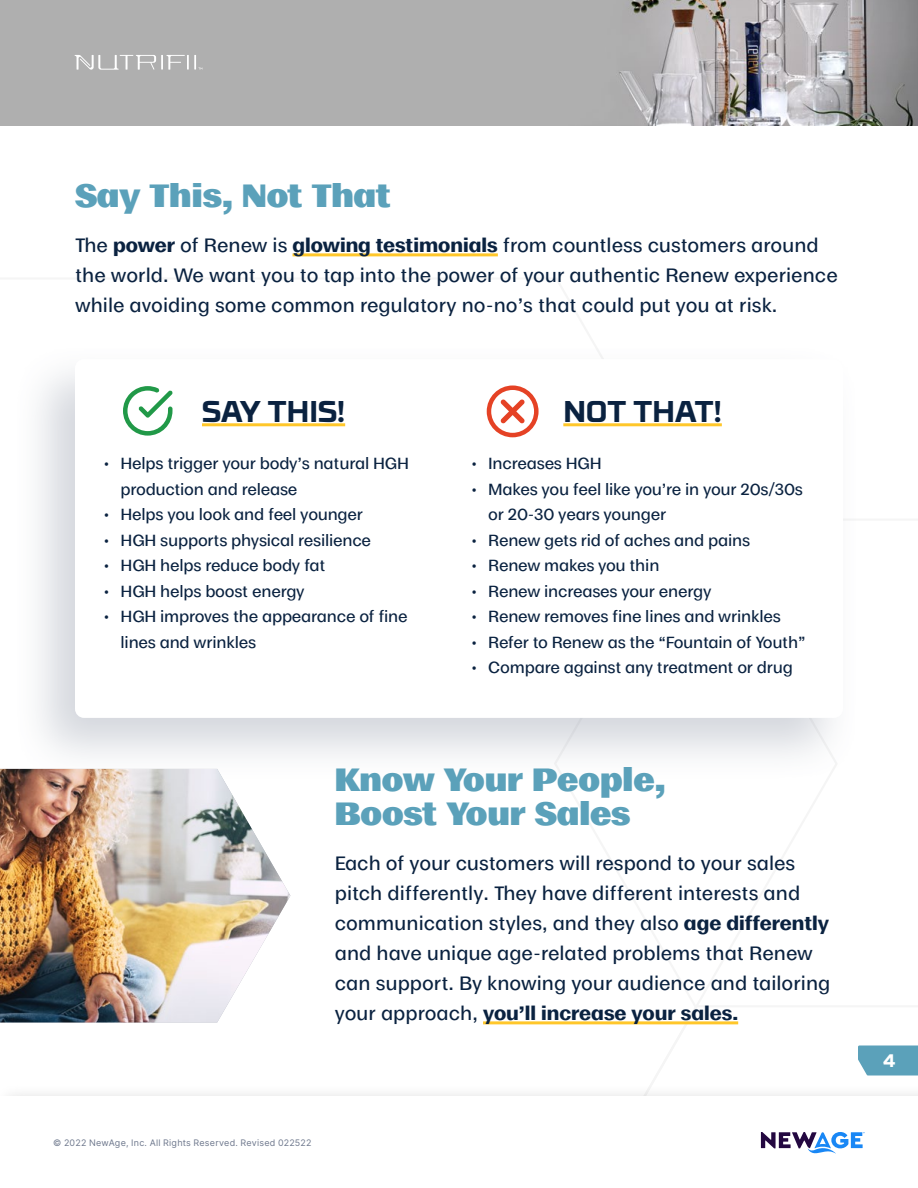
<style>
.page{position:relative;width:918px;height:1188px;background:#fff}
.page>*{position:absolute;margin:0;border:0;box-sizing:border-box;transform-origin:0 0}
.t1{font:900 30px/34.5px "Moriston";color:#5ba1ba}
.t2{font:700 30px "RB No 3.1";color:#0a2240}
.t3{font:500 18px/30px "Moriston";color:#0a2240}
.t4{font:700 18px "RB No 3.1";color:#fff}
.t5{font:500 15px/25.5px "Moriston";letter-spacing:-.015em;color:#0a2240}
.t6{font:9px "Inter";letter-spacing:.025em;color:#6d778c}
.s1{font-weight:700}
.s2{font-weight:400}
</style>
<div class="page">
<img style="left:0;top:0;width:918px;height:126px">
<svg style="left:75px;top:55px;width:127px;height:15px;background:#c0c0c0"></svg>
<div style="left:12px;top:343px;width:849px;height:439px;background:#6d778c;opacity:.3"></div>
<div style="left:75px;top:359px;width:768px;height:359px;background:#fff;border-radius:9px"></div>
<hr style="left:293px;top:253px;width:205px;height:3px;background:#ffc72a">
<hr style="left:202px;top:423px;width:143px;height:3px;background:#ffc72a">
<hr style="left:563px;top:423px;width:159px;height:3px;background:#ffc72a">
<hr style="left:483px;top:1021px;width:255px;height:3px;background:#ffc72a">
<svg style="left:123px;top:386px;width:50px;height:50px"></svg>
<svg style="left:487px;top:385px;width:52px;height:52px"></svg>
<img style="left:0;top:769px;width:290px;height:253px">
<div style="left:0;top:1084px;width:918px;height:104px;background:#fafafa"></div>
<div style="left:0;top:1096px;width:918px;height:92px;background:#fff"></div>
<svg style="left:761px;top:1132px;width:104px;height:22px"></svg>
<svg style="left:858px;top:1046px;width:60px;height:30px;background:#64a6bd"></svg>
<h1 class="t1" style="left:75px;top:178px;width:317px">Say This, Not That</h1>
<p class="t3" style="left:75px;top:229px;width:764px">The <span class="s1">power</span> of Renew is <span class="s1">glowing testimonials</span> from countless customers around the world. We want you to tap into the power of your authentic Renew experience while avoiding some common regulatory no-no’s that could put you at risk.</p>
<h1 class="t2" style="left:202px;top:387px;width:145px">SAY THIS!</h1>
<h1 class="t2" style="left:563px;top:387px;width:160px">NOT THAT!</h1>
<p class="t5" style="left:121px;top:450px;width:290px;text-indent:-18px"><span class="s2">•</span> Helps trigger your body’s natural HGH production and release</p>
<p class="t5" style="left:103px;top:501px;width:262px"><span class="s2">•</span> Helps you look and feel younger</p>
<p class="t5" style="left:103px;top:527px;width:270px"><span class="s2">•</span> HGH supports physical resilience</p>
<p class="t5" style="left:103px;top:552px;width:225px"><span class="s2">•</span> HGH helps reduce body fat</p>
<p class="t5" style="left:103px;top:578px;width:204px"><span class="s2">•</span> HGH helps boost energy</p>
<p class="t5" style="left:121px;top:603px;width:289px;text-indent:-18px"><span class="s2">•</span> HGH improves the appearance of fine lines and wrinkles</p>
<p class="t5" style="left:470px;top:450px;width:133px"><span class="s2">•</span> Increases HGH</p>
<p class="t5" style="left:488px;top:476px;width:316px;text-indent:-18px"><span class="s2">•</span> Makes you feel like you’re in your 20s/30s or 20-30 years younger</p>
<p class="t5" style="left:470px;top:527px;width:282px"><span class="s2">•</span> Renew gets rid of aches and pains</p>
<p class="t5" style="left:470px;top:552px;width:191px"><span class="s2">•</span> Renew makes you thin</p>
<p class="t5" style="left:470px;top:578px;width:243px"><span class="s2">•</span> Renew increases your energy</p>
<p class="t5" style="left:470px;top:603px;width:312px"><span class="s2">•</span> Renew removes fine lines and wrinkles</p>
<p class="t5" style="left:470px;top:629px;width:337px"><span class="s2">•</span> Refer to Renew as the “Fountain of Youth”</p>
<p class="t5" style="left:470px;top:654px;width:324px"><span class="s2">•</span> Compare against any treatment or drug</p>
<h1 class="t1" style="left:335px;top:762px;width:332px">Know Your People,<br>Boost Your Sales</h1>
<p class="t3" style="left:335px;top:847px;width:497px">Each of your customers will respond to your sales pitch differently. They have different interests and communication styles, and they also <span class="s1">age differently </span>and have unique age-related problems that Renew can support. By knowing your audience and tailoring your approach, <span class="s1">you’ll increase your sales.</span></p>
<p class="t6" style="left:53px;top:1136px;width:260px">© 2022 NewAge, Inc. All Rights Reserved. Revised 022522</p>
<p class="t4" style="left:884px;top:1046px;width:13px">4</p>
</div>
